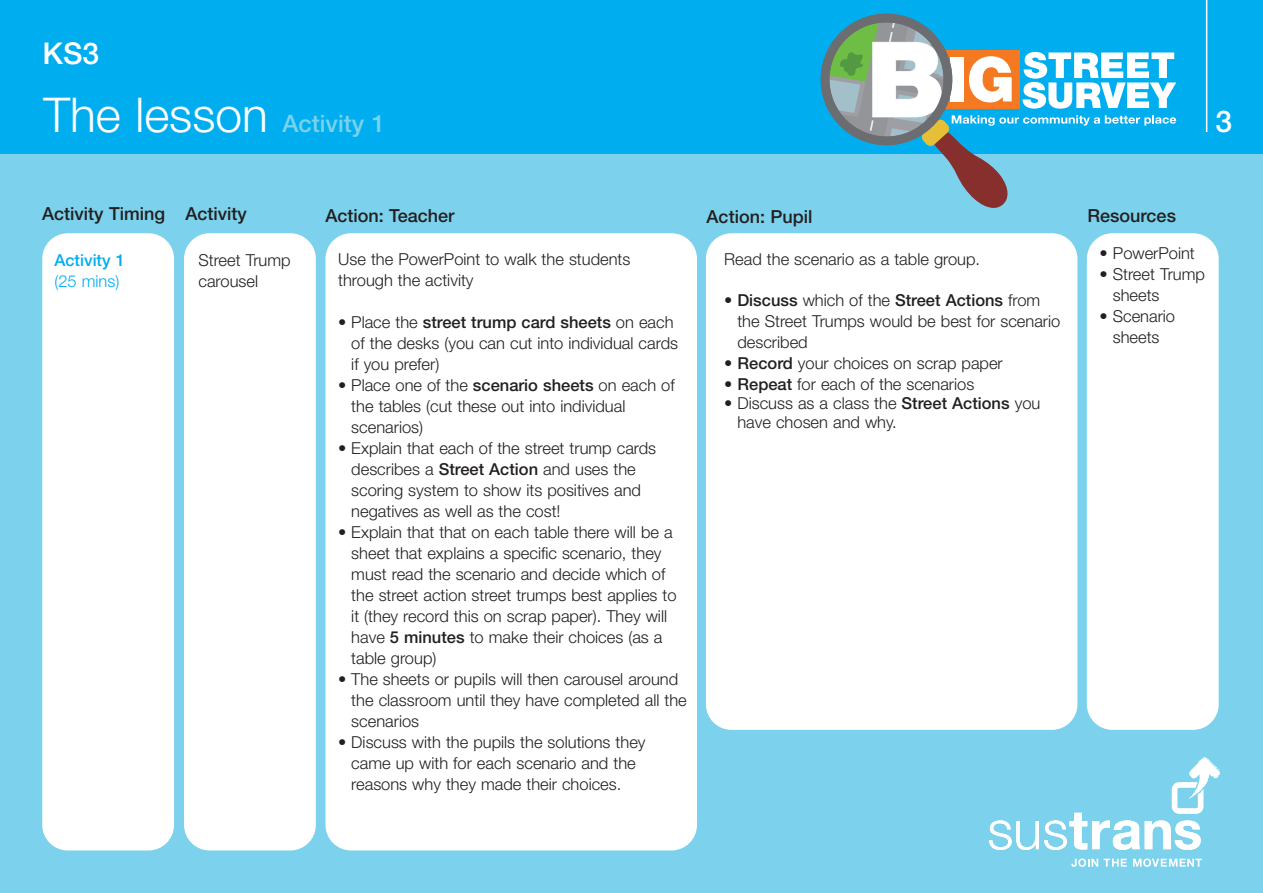
<style>
.page{position:relative;width:1263px;height:893px;background:#7cd2ec}
.page>*{position:absolute;margin:0;border:0;box-sizing:border-box;transform-origin:0 0}
.t1{font:300 48px "Helvetica Neue";color:#fff}
.t2{font:500 30px "Helvetica Neue";color:#fff}
.t3{font:500 18px "Helvetica Neue";color:#231f20}
.t4{font:300 16.5px/21px "Helvetica Neue";color:#231f20}
.t5{font:500 16.5px "Helvetica Neue";color:#00aeef}
.t6{font:300 16.5px "Helvetica Neue";color:#00aeef}
.s1{font-weight:500;font-size:24px;color:#7cd2ec}
.s2{font-weight:500}
</style>
<div class="page">
<div style="left:0;top:0;width:1263px;height:154px;background:#00aeef"></div>
<svg style="left:820px;top:14px;width:356px;height:194px"></svg>
<svg style="left:1071px;top:858px;width:56px;height:9px"></svg>
<svg style="left:1133px;top:858px;width:69px;height:9px"></svg>
<svg style="left:989px;top:757px;width:231px;height:93px"></svg>
<hr style="left:1206px;top:0;width:1px;height:132px;background:#fff">
<div style="left:42px;top:233px;width:132px;height:617px;background:#fff;border-radius:26px"></div>
<div style="left:184px;top:233px;width:132px;height:617px;background:#fff;border-radius:26px"></div>
<div style="left:325px;top:233px;width:372px;height:617px;background:#fff;border-radius:26px"></div>
<div style="left:706px;top:233px;width:371px;height:497px;background:#fff;border-radius:26px"></div>
<div style="left:1087px;top:233px;width:132px;height:497px;background:#fff;border-radius:26px"></div>
<h2 class="t2" style="left:43px;top:43px;width:58px">KS3</h2>
<h1 class="t1" style="left:43px;top:97px;width:343px">The lesson <span class="s1">Activity 1</span></h1>
<h2 class="t2" style="left:1215px;top:111px;width:18px">3</h2>
<p class="t3" style="left:42px;top:207px;width:206px">Activity Timing Activity</p>
<p class="t3" style="left:325px;top:209px;width:131px">Action: Teacher</p>
<p class="t3" style="left:707px;top:210px;width:107px">Action: Pupil</p>
<p class="t3" style="left:1087px;top:210px;width:90px">Resources</p>
<p class="t5" style="left:54px;top:254px;width:72px">Activity 1</p>
<p class="t6" style="left:54px;top:275px;width:66px">(25 mins)</p>
<p class="t4" style="left:1100px;top:244px;width:97px">• PowerPoint</p>
<p class="t4" style="left:1113px;top:265px;width:94px;text-indent:-13px">• Street Trump sheets</p>
<p class="t4" style="left:1100px;top:307px;width:77px;text-align:center">• Scenario sheets</p>
<p class="t4" style="left:198px;top:251px;width:94px">Street Trump carousel</p>
<p class="t4" style="left:338px;top:250px;width:294px">Use the PowerPoint to walk the students through the activity</p>
<p class="t4" style="left:351px;top:313px;width:328px;text-indent:-13px">• Place the <span class="s2">street trump card sheets</span> on each of the desks (you can cut into individual cards if you prefer)</p>
<p class="t4" style="left:351px;top:376px;width:325px;text-indent:-13px">• Place one of the <span class="s2">scenario sheets</span> on each of the tables (cut these out into individual scenarios)</p>
<p class="t4" style="left:351px;top:439px;width:306px;text-indent:-13px">• Explain that each of the street trump cards describes a <span class="s2">Street Action</span> and uses the scoring system to show its positives and negatives as well as the cost!</p>
<p class="t4" style="left:351px;top:523px;width:327px;text-indent:-13px">• Explain that that on each table there will be a sheet that explains a specific scenario, they must read the scenario and decide which of the street action street trumps best applies to it (they record this on scrap paper). They will have <span class="s2">5 minutes</span> to make their choices (as a table group)</p>
<p class="t4" style="left:351px;top:670px;width:337px;text-indent:-13px">• The sheets or pupils will then carousel around the classroom until they have completed all the scenarios</p>
<p class="t4" style="left:351px;top:733px;width:296px;text-indent:-13px">• Discuss with the pupils the solutions they came up with for each scenario and the reasons why they made their choices.</p>
<p class="t4" style="left:724px;top:251px;width:257px">Read the scenario as a table group.</p>
<p class="t4" style="left:737px;top:291px;width:324px;text-indent:-13px">• <span class="s2">Discuss</span> which of the <span class="s2">Street Actions</span> from the Street Trumps would be best for scenario described</p>
<p class="t4" style="left:724px;top:354px;width:280px">• <span class="s2">Record</span> your choices on scrap paper</p>
<p class="t4" style="left:724px;top:375px;width:252px">• <span class="s2">Repeat</span> for each of the scenarios</p>
<p class="t4" style="left:737px;top:395px;width:304px;line-height:19.2px;text-indent:-13px">• Discuss as a class the <span class="s2">Street Actions</span> you have chosen and why.</p>
</div>
